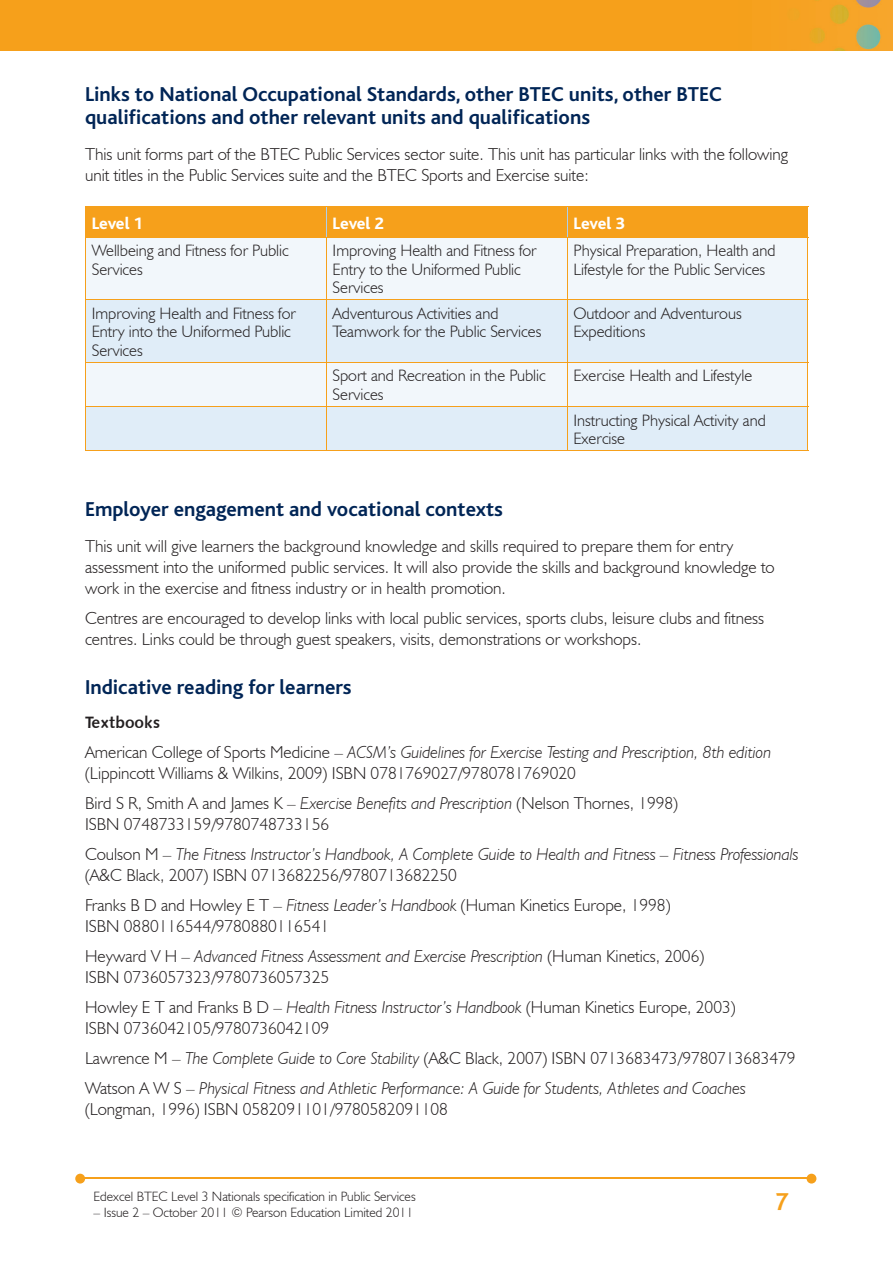
<style>
.page{position:relative;width:893px;height:1263px;background:#fff}
.page>*{position:absolute;margin:0;border:0;box-sizing:border-box;transform-origin:0 0}
.t1{font:700 25.5px "Bliss";color:#f6a01b}
.t2{font:700 21px/22.5px "Bliss";color:#002556}
.t3{font:300 17.25px/21px "Humanist 521 BT";color:#231f20}
.t4{font:italic 300 17.25px/21px "Humanist 521 BT";color:#231f20}
.t5{font:800 17.25px "Bliss";letter-spacing:-.005em;color:#fff}
.t6{font:300 16.5px/18.8px "Humanist 521 BT";color:#231f20}
.t7{font:16.5px "Humanist 531 BT Bold A";color:#231f20}
.t8{font:300 13.5px "Humanist 521 BT";color:#231f20}
.s1{font-style:italic}
.s2{font-style:normal}
</style>
<div class="page">
<img style="left:0;top:0;width:893px;height:51px">
<hr style="left:82px;top:1178px;width:728px;height:1px;background:#f6a01b">
<svg style="left:807px;top:1174px;width:9px;height:9px"></svg>
<svg style="left:75px;top:1174px;width:10px;height:9px"></svg>
<div style="left:86px;top:207px;width:721px;height:30px;background:#f6a01b"></div>
<div style="left:86px;top:238px;width:721px;height:61px;background:#f2f7fb"></div>
<svg style="left:86px;top:300px;width:721px;height:150px;fill:#e0edf8"></svg>
<hr style="left:326px;top:207px;width:1px;height:30px;background:#accfed">
<hr style="left:567px;top:207px;width:1px;height:30px;background:#accfed">
<hr style="left:85px;top:207px;width:1px;height:30px;background:#f6a01b">
<hr style="left:807px;top:207px;width:1px;height:30px;background:#f6a01b">
<hr style="left:85px;top:206px;width:241px;height:1px;background:#f6a01b">
<hr style="left:326px;top:206px;width:241px;height:1px;background:#f6a01b">
<hr style="left:567px;top:206px;width:241px;height:1px;background:#f6a01b">
<hr style="left:326px;top:237px;width:1px;height:62px;background:#f6a01b">
<hr style="left:567px;top:237px;width:1px;height:62px;background:#f6a01b">
<hr style="left:85px;top:237px;width:1px;height:62px;background:#f6a01b">
<hr style="left:807px;top:237px;width:1px;height:62px;background:#f6a01b">
<hr style="left:85px;top:237px;width:241px;height:1px;background:#f6a01b">
<hr style="left:326px;top:237px;width:241px;height:1px;background:#f6a01b">
<hr style="left:567px;top:237px;width:241px;height:1px;background:#f6a01b">
<hr style="left:326px;top:300px;width:1px;height:62px;background:#f6a01b">
<hr style="left:567px;top:300px;width:1px;height:62px;background:#f6a01b">
<hr style="left:85px;top:300px;width:1px;height:62px;background:#f6a01b">
<hr style="left:807px;top:300px;width:1px;height:62px;background:#f6a01b">
<hr style="left:85px;top:299px;width:241px;height:1px;background:#f6a01b">
<hr style="left:326px;top:299px;width:241px;height:1px;background:#f6a01b">
<hr style="left:567px;top:299px;width:241px;height:1px;background:#f6a01b">
<hr style="left:326px;top:363px;width:1px;height:43px;background:#f6a01b">
<hr style="left:567px;top:363px;width:1px;height:43px;background:#f6a01b">
<hr style="left:85px;top:363px;width:1px;height:43px;background:#f6a01b">
<hr style="left:807px;top:363px;width:1px;height:43px;background:#f6a01b">
<hr style="left:85px;top:362px;width:241px;height:1px;background:#f6a01b">
<hr style="left:326px;top:362px;width:241px;height:1px;background:#f6a01b">
<hr style="left:567px;top:362px;width:241px;height:1px;background:#f6a01b">
<hr style="left:326px;top:407px;width:1px;height:43px;background:#f6a01b">
<hr style="left:567px;top:407px;width:1px;height:43px;background:#f6a01b">
<hr style="left:85px;top:450px;width:241px;height:1px;background:#f6a01b">
<hr style="left:326px;top:450px;width:241px;height:1px;background:#f6a01b">
<hr style="left:567px;top:450px;width:241px;height:1px;background:#f6a01b">
<hr style="left:85px;top:407px;width:1px;height:43px;background:#f6a01b">
<hr style="left:807px;top:407px;width:1px;height:43px;background:#f6a01b">
<hr style="left:85px;top:406px;width:241px;height:1px;background:#f6a01b">
<hr style="left:326px;top:406px;width:241px;height:1px;background:#f6a01b">
<hr style="left:567px;top:406px;width:241px;height:1px;background:#f6a01b">
<p class="t2" style="left:85px;top:83px;width:638px">Links to National Occupational Standards, other BTEC units, other BTEC qualifications and other relevant units and qualifications</p>
<p class="t3" style="left:85px;top:143px;width:705px">This unit forms part of the BTEC Public Services sector suite. This unit has particular links with the following unit titles in the Public Services suite and the BTEC Sports and Exercise suite:</p>
<p class="t5" style="left:92px;top:214px;width:53px">Level 1</p>
<p class="t5" style="left:333px;top:214px;width:53px">Level 2</p>
<p class="t5" style="left:573px;top:214px;width:53px">Level 3</p>
<p class="t6" style="left:92px;top:241px;width:198px">Wellbeing and Fitness for Public<br>Services</p>
<p class="t6" style="left:333px;top:241px;width:206px">Improving Health and Fitness for<br>Entry to the Uniformed Public<br>Services</p>
<p class="t6" style="left:573px;top:241px;width:204px">Physical Preparation, Health and<br>Lifestyle for the Public Services</p>
<p class="t6" style="left:92px;top:303px;width:206px">Improving Health and Fitness for<br>Entry into the Uniformed Public<br>Services</p>
<p class="t6" style="left:333px;top:303px;width:210px">Adventurous Activities and<br>Teamwork for the Public Services</p>
<p class="t6" style="left:573px;top:303px;width:170px">Outdoor and Adventurous<br>Expeditions</p>
<p class="t6" style="left:333px;top:366px;width:215px">Sport and Recreation in the Public<br>Services</p>
<p class="t6" style="left:573px;top:366px;width:180px">Exercise Health and Lifestyle</p>
<p class="t6" style="left:573px;top:410px;width:194px">Instructing Physical Activity and<br>Exercise</p>
<p class="t2" style="left:85px;top:498px;width:419px">Employer engagement and vocational contexts</p>
<p class="t3" style="left:85px;top:535px;width:691px">This unit will give learners the background knowledge and skills required to prepare them for entry assessment into the uniformed public services. It will also provide the skills and background knowledge to work in the exercise and fitness industry or in health promotion.</p>
<p class="t3" style="left:85px;top:607px;width:681px">Centres are encouraged to develop links with local public services, sports clubs, leisure clubs and fitness centres. Links could be through guest speakers, visits, demonstrations or workshops.</p>
<p class="t2" style="left:85px;top:676px;width:268px">Indicative reading for learners</p>
<p class="t7" style="left:85px;top:712px;width:77px">Textbooks</p>
<p class="t3" style="left:85px;top:741px;width:688px">American College of Sports Medicine – <span class="s1">ACSM’s Guidelines for Exercise Testing and Prescription, 8th edition </span>(Lippincott Williams &amp; Wilkins, 2009) ISBN 0781769027/9780781769020</p>
<p class="t3" style="left:85px;top:792px;width:594px">Bird S R, Smith A and James K – <span class="s1">Exercise Benefits and Prescription</span> (Nelson Thornes, 1998)<br>ISBN 0748733159/9780748733156</p>
<p class="t4" style="left:85px;top:843px;width:715px"><span class="s2">Coulson M –</span> The Fitness Instructor’s Handbook, A Complete Guide to Health and Fitness – Fitness Professionals <span class="s2">(A&amp;C Black, 2007) ISBN 0713682256/9780713682250</span></p>
<p class="t3" style="left:85px;top:894px;width:587px">Franks B D and Howley E T – <span class="s1">Fitness Leader’s Handbook</span> (Human Kinetics Europe, 1998)<br>ISBN 0880116544/9780880116541</p>
<p class="t3" style="left:85px;top:945px;width:621px">Heyward V H – <span class="s1">Advanced Fitness Assessment and Exercise Prescription</span> (Human Kinetics, 2006)<br>ISBN 0736057323/9780736057325</p>
<p class="t3" style="left:85px;top:996px;width:652px">Howley E T and Franks B D – <span class="s1">Health Fitness Instructor’s Handbook</span> (Human Kinetics Europe, 2003)<br>ISBN 0736042105/9780736042109</p>
<p class="t4" style="left:85px;top:1043px;width:712px;line-height:30px"><span class="s2">Lawrence M –</span> The Complete Guide to Core Stability <span class="s2">(A&amp;C Black, 2007) ISBN 0713683473/9780713683479<br>Watson A W S –</span> Physical Fitness and Athletic Performance: A Guide for Students, Athletes and Coaches</p>
<p class="t3" style="left:85px;top:1098px;width:364px">(Longman, 1996) ISBN 0582091101/9780582091108</p>
<p class="t8" style="left:94px;top:1188px;width:324px">Edexcel BTEC Level 3 Nationals specification in Public Services</p>
<p class="t8" style="left:94px;top:1204px;width:321px">– Issue 2 – October 2011 © Pearson Education Limited 2011</p>
<h1 class="t1" style="left:775px;top:1188px;width:15px">7</h1>
</div>
